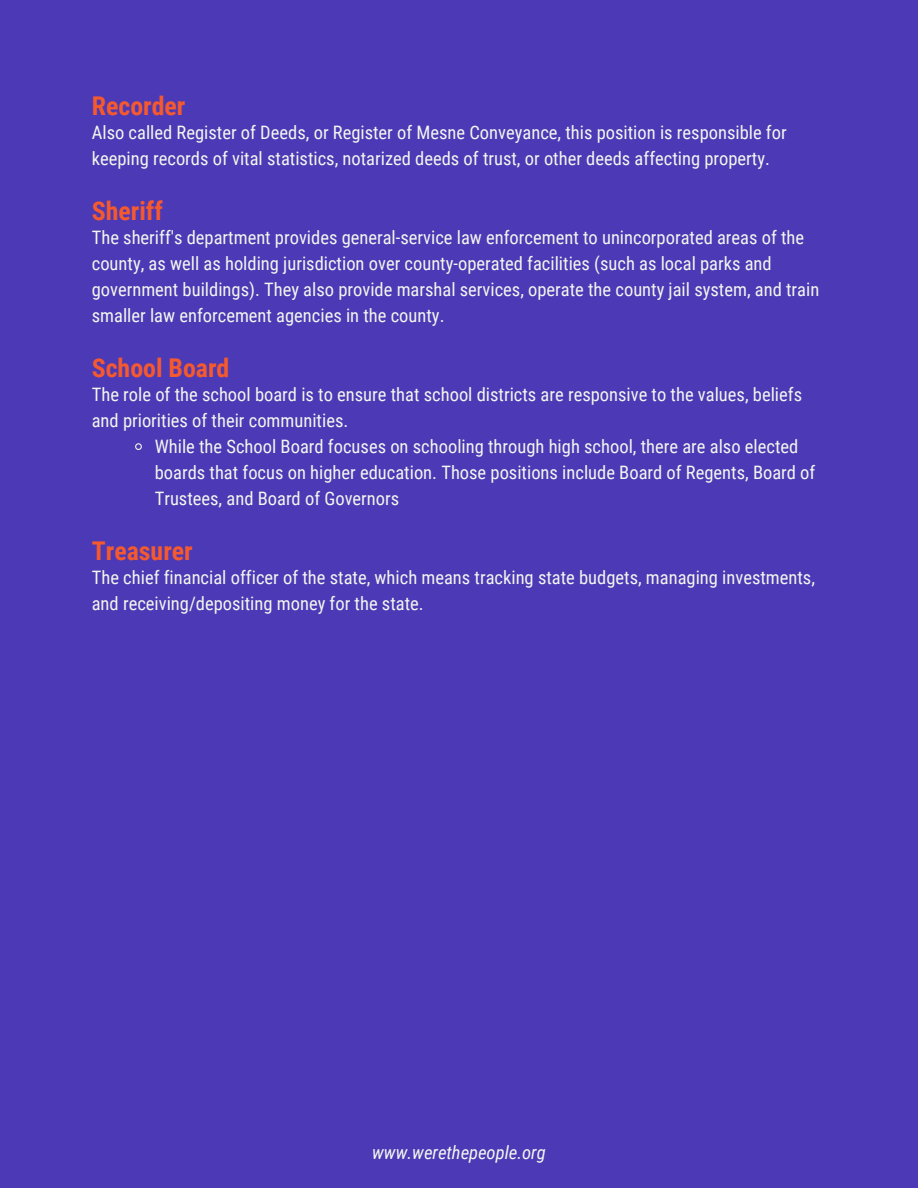
<style>
.page{position:relative;width:918px;height:1188px;background:#4b39b5}
.page>*{position:absolute;margin:0;border:0;box-sizing:border-box;transform-origin:0 0}
.t1{font:700 25.8px "Roboto Condensed";color:#f4592f}
.t2{font:18.45px/25.8px "Roboto Condensed";color:#f5f5ef}
.t3{font:italic 18.45px "Roboto Condensed";color:#f5f5ef}
</style>
<div class="page">
<svg style="left:135px;top:443px;width:7px;height:7px"></svg>
<h1 class="t1" style="left:92px;top:91px;width:95px">Recorder</h1>
<p class="t2" style="left:92px;top:120px;width:696px">Also called Register of Deeds, or Register of Mesne Conveyance, this position is responsible for keeping records of vital statistics, notarized deeds of trust, or other deeds affecting property.</p>
<h1 class="t1" style="left:92px;top:196px;width:73px">Sheriff</h1>
<p class="t2" style="left:92px;top:225px;width:729px">The sheriff's department provides general-service law enforcement to unincorporated areas of the county, as well as holding jurisdiction over county-operated facilities (such as local parks and government buildings). They also provide marshal services, operate the county jail system, and train smaller law enforcement agencies in the county.</p>
<h1 class="t1" style="left:92px;top:353px;width:139px">School Board</h1>
<p class="t2" style="left:92px;top:382px;width:712px">The role of the school board is to ensure that school districts are responsive to the values, beliefs and priorities of their communities.</p>
<p class="t2" style="left:155px;top:434px;width:662px">While the School Board focuses on schooling through high school, there are also elected boards that focus on higher education. Those positions include Board of Regents, Board of<br>Trustees, and Board of Governors</p>
<h1 class="t1" style="left:92px;top:536px;width:103px">Treasurer</h1>
<p class="t2" style="left:92px;top:565px;width:725px">The chief financial officer of the state, which means tracking state budgets, managing investments, and receiving/depositing money for the state.</p>
<p class="t3" style="left:372px;top:1142px;width:175px">www.werethepeople.org</p>
</div>
